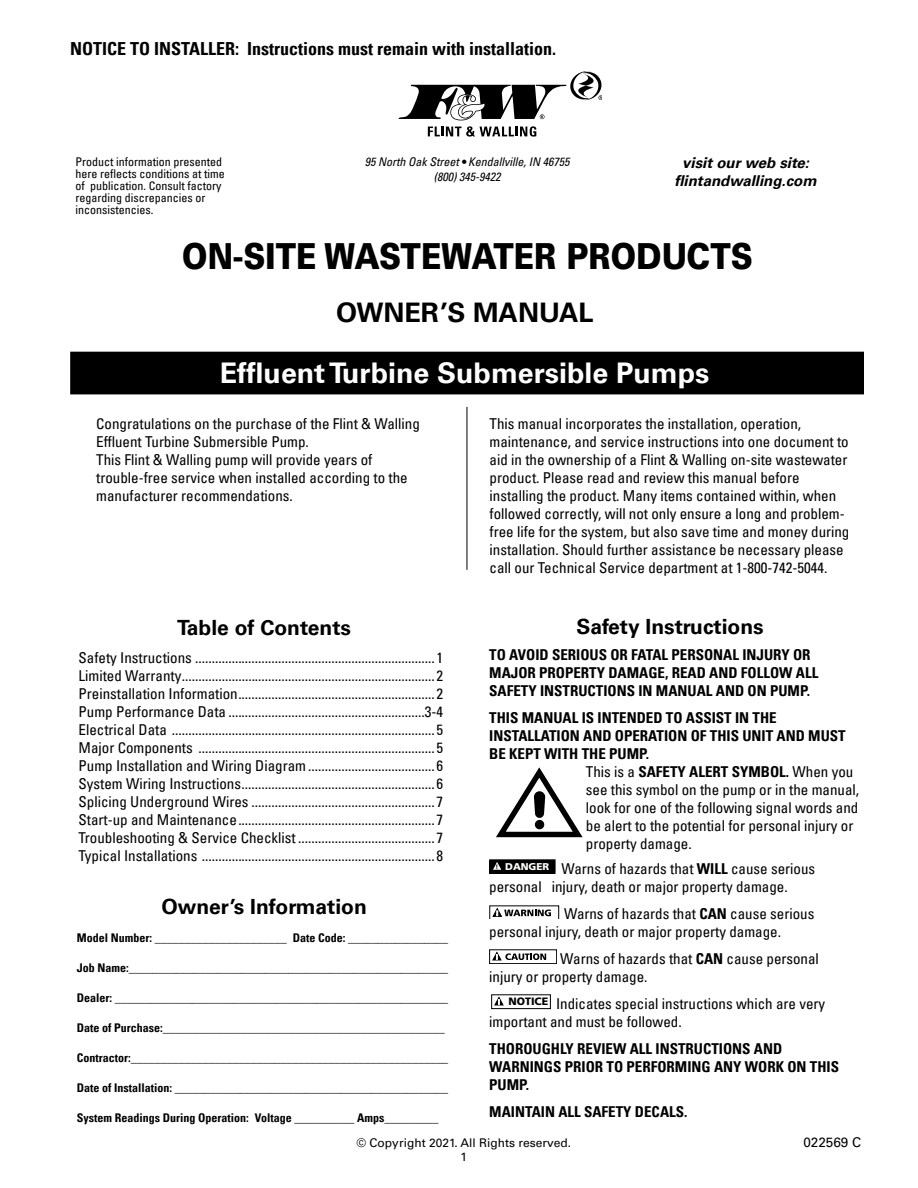
<style>
.page{position:relative;width:918px;height:1188px;background:#fff}
.page>*{position:absolute;margin:0;border:0;box-sizing:border-box;transform-origin:0 0}
.t1{font:900 36px "Univers LT Pro 75";color:#000;scale:.85 1}
.t2{font:700 28.5px "Univers LT Pro 65";color:#fff}
.t3{font:700 27px "Univers LT Pro 65";color:#000}
.t4{font:700 21px "Univers LT Pro 65";color:#000}
.t5{font:700 condensed 18px "Univers LT Pro";color:#000}
.t6{font:condensed 15px/18px "Univers LT Pro";color:#000}
.t7{font:700 condensed 15px/18px "Univers LT Pro";color:#000}
.t8{font:italic 700 15px/18px "Univers LT Pro 65";color:#000;text-align:center}
.t9{font:13.5px "Univers LT Pro 55 Roman";color:#000}
.t10{font:condensed 12px/12px "Univers LT Pro";color:#000}
.t11{font:700 condensed 12px "Univers LT Pro";color:#000}
.t12{font:italic condensed 12px/14.4px "Univers LT Pro";color:#000;text-align:center}
.t13{font:12px/14.4px "Univers LT Pro 55 Roman";color:#000;text-align:center}
.s1{font-weight:700}
.s2{font-weight:400}
</style>
<div class="page">
<div style="left:71px;top:352px;width:792px;height:42px;background:#000"></div>
<svg style="left:428px;top:126px;width:108px;height:11px"></svg>
<svg style="left:399px;top:71px;width:202px;height:49px"></svg>
<hr style="left:467px;top:407px;width:1px;height:163px;background:#000">
<svg style="left:496px;top:767px;width:87px;height:70px"></svg>
<div style="left:490px;top:860px;width:65px;height:13px;background:#000"></div>
<svg style="left:493px;top:862px;width:8px;height:8px"></svg>
<svg style="left:490px;top:906px;width:69px;height:13px"></svg>
<div style="left:489px;top:950px;width:68px;height:14px;border:1px solid #000"></div>
<svg style="left:493px;top:953px;width:53px;height:7px"></svg>
<div style="left:491px;top:995px;width:60px;height:14px;border:1px solid #000"></div>
<svg style="left:495px;top:998px;width:8px;height:7px"></svg>
<p class="t5" style="left:70px;top:38px;width:487px">NOTICE TO INSTALLER: Instructions must remain with installation.</p>
<p class="t10" style="left:76px;top:156px;width:151px">Product information presented here reflects conditions at time of publication. Consult factory regarding discrepancies or inconsistencies.</p>
<p class="t12" style="left:365px;top:154px;width:206px">95 North Oak Street • Kendallville, IN 46755 (800) 345-9422</p>
<p class="t8" style="left:674px;top:154px;width:144px">visit our web site: flintandwalling.com</p>
<h1 class="t1" style="left:182px;top:231px;width:673px">ON-SITE WASTEWATER PRODUCTS</h1>
<h3 class="t3" style="left:336px;top:293px;width:259px">OWNER’S MANUAL</h3>
<h2 class="t2" style="left:220px;top:353px;width:491px">Effluent Turbine Submersible Pumps</h2>
<p class="t6" style="left:96px;top:414px;width:325px">Congratulations on the purchase of the Flint &amp; Walling Effluent Turbine Submersible Pump.<br>This Flint &amp; Walling pump will provide years of trouble-free service when installed according to the manufacturer recommendations.</p>
<h3 class="t4" style="left:177px;top:612px;width:175px">Table of Contents</h3>
<p class="t6" style="left:79px;top:648px;width:366px;text-align:justify">Safety Instructions ........................................................................1<br>Limited Warranty............................................................................2<br>Preinstallation Information...........................................................2<br>Pump Performance Data ...........................................................3-4<br>Electrical Data ...............................................................................5<br>Major Components .......................................................................5<br>Pump Installation and Wiring Diagram ......................................6<br>System Wiring Instructions..........................................................6<br>Splicing Underground Wires .......................................................7<br>Start-up and Maintenance...........................................................7<br>Troubleshooting &amp; Service Checklist .........................................7<br>Typical Installations ......................................................................8</p>
<h3 class="t4" style="left:161px;top:892px;width:207px">Owner’s Information</h3>
<p class="t10" style="left:77px;top:931px;width:373px"><span class="s1">Model Number:</span> ______________________ <span class="s1">Date Code:</span> _________________</p>
<p class="t11" style="left:77px;top:960px;width:373px">Job Name: ______________________________________________________</p>
<p class="t10" style="left:77px;top:991px;width:373px"><span class="s1">Dealer:</span> ________________________________________________________</p>
<p class="t11" style="left:77px;top:1020px;width:369px">Date of Purchase: _______________________________________________</p>
<p class="t10" style="left:77px;top:1051px;width:373px"><span class="s1">Contractor:</span> _____________________________________________________</p>
<p class="t10" style="left:77px;top:1081px;width:373px"><span class="s1">Date of Installation:</span> ______________________________________________</p>
<p class="t11" style="left:77px;top:1110px;width:363px">System Readings During Operation: Voltage <span class="s2">__________</span> Amps _________</p>
<p class="t6" style="left:490px;top:414px;width:361px">This manual incorporates the installation, operation, maintenance, and service instructions into one document to aid in the ownership of a Flint &amp; Walling on-site wastewater product. Please read and review this manual before installing the product. Many items contained within, when followed correctly, will not only ensure a long and problem&shy;free life for the system, but also save time and money during installation. Should further assistance be necessary please call our Technical Service department at 1-800-742-5044.</p>
<h3 class="t4" style="left:576px;top:612px;width:189px">Safety Instructions</h3>
<p class="t7" style="left:489px;top:646px;width:331px">TO AVOID SERIOUS OR FATAL PERSONAL INJURY OR<br>MAJOR PROPERTY DAMAGE, READ AND FOLLOW ALL<br>SAFETY INSTRUCTIONS IN MANUAL AND ON PUMP.</p>
<p class="t7" style="left:489px;top:709px;width:289px">THIS MANUAL IS INTENDED TO ASSIST IN THE</p>
<p class="t7" style="left:489px;top:727px;width:358px">INSTALLATION AND OPERATION OF THIS UNIT AND MUST</p>
<p class="t7" style="left:489px;top:745px;width:162px">BE KEPT WITH THE PUMP.</p>
<p class="t7" style="left:586px;top:763px;width:269px"><span class="s2">This is a</span> SAFETY ALERT SYMBOL. <span class="s2">When you</span></p>
<p class="t6" style="left:586px;top:780px;width:275px">see this symbol on the pump or in the manual,</p>
<p class="t6" style="left:586px;top:798px;width:274px">look for one of the following signal words and</p>
<p class="t6" style="left:586px;top:816px;width:269px">be alert to the potential for personal injury or</p>
<p class="t6" style="left:586px;top:834px;width:107px">property damage.</p>
<p class="t6" style="left:489px;top:859px;width:327px;text-indent:16px"><sup>DANGER</sup> Warns of hazards that <span class="s1">WILL</span> cause serious personal injury, death or major property damage.</p>
<p class="t6" style="left:489px;top:904px;width:327px;text-indent:75px">Warns of hazards that <span class="s1">CAN</span> cause serious personal injury, death or major property damage.</p>
<p class="t6" style="left:489px;top:949px;width:331px;text-indent:71px">Warns of hazards that <span class="s1">CAN</span> cause personal injury or property damage.</p>
<p class="t6" style="left:489px;top:994px;width:337px;text-indent:19px"><sup>NOTICE</sup> Indicates special instructions which are very important and must be followed.</p>
<p class="t7" style="left:489px;top:1039px;width:351px">THOROUGHLY REVIEW ALL INSTRUCTIONS AND<br>WARNINGS PRIOR TO PERFORMING ANY WORK ON THIS<br>PUMP.</p>
<p class="t7" style="left:489px;top:1102px;width:200px">MAINTAIN ALL SAFETY DECALS.</p>
<p class="t13" style="left:356px;top:1135px;width:216px">© Copyright 2021. All Rights reserved.<br>1</p>
<p class="t9" style="left:803px;top:1133px;width:59px">022569 C</p>
</div>
